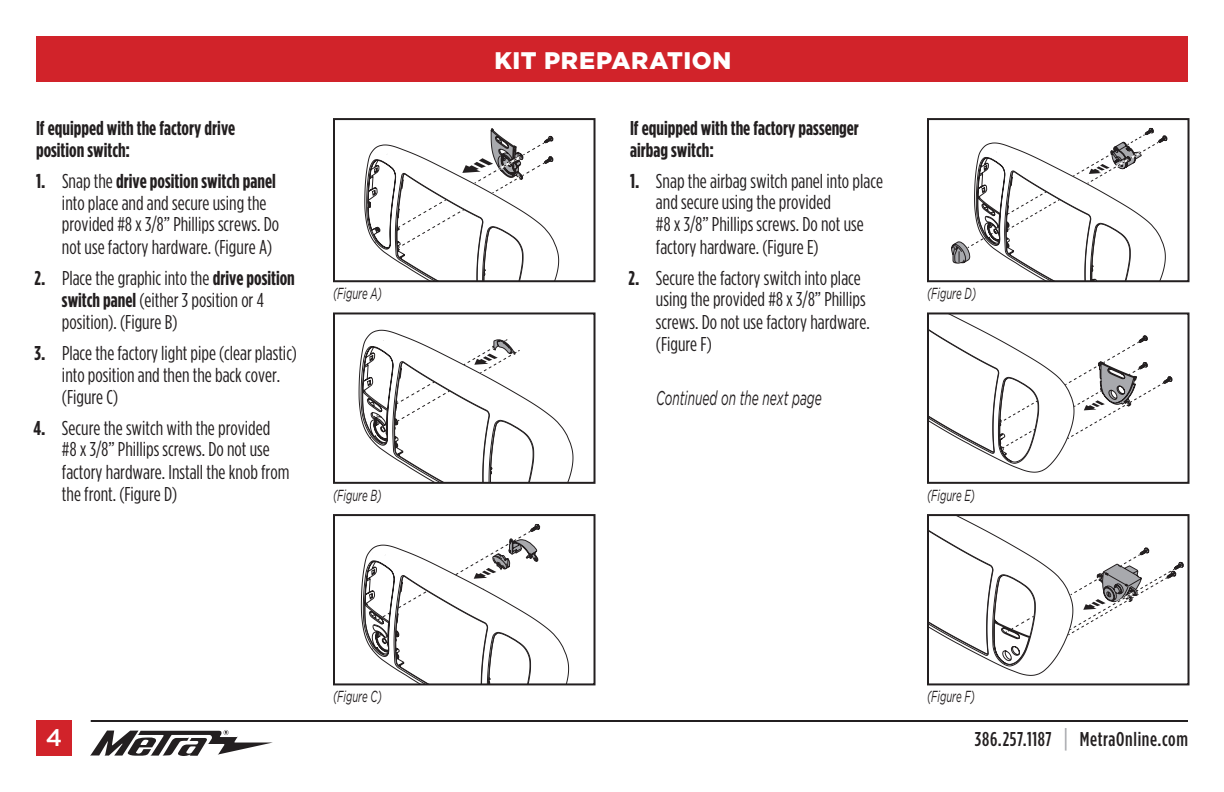
<style>
.page{position:relative;width:1224px;height:792px;background:#fff}
.page>*{position:absolute;margin:0;border:0;box-sizing:border-box;transform-origin:0 0}
.t1{font:900 24px "Gotham";letter-spacing:.025em;color:#fff}
.t2{font:500 24px "Gotham";color:#fff}
.t3{font:20px/22px "Gotham Condensed";color:#231f20}
.t4{font:700 20px/22px "Gotham Condensed";color:#231f20}
.t5{font:500 20px "Gotham Condensed";letter-spacing:.03em;color:#231f20}
.t6{font:italic 20px "Gotham";color:#231f20;scale:.6 1}
.t7{font:italic 16px "Gotham";color:#231f20;scale:.6 1}
.s1{font-weight:700}
.s2{font-size:26px;color:#a8a9ad}
</style>
<div class="page">
<div style="left:36px;top:36px;width:1152px;height:45px;background:#d1232a"></div>
<svg style="left:90px;top:730px;width:183px;height:26px"></svg>
<hr style="left:91px;top:720px;width:1097px;height:2px;background:#231f20">
<div style="left:36px;top:720px;width:36px;height:36px;background:#d1232a"></div>
<svg style="left:364px;top:128px;width:195px;height:151px"></svg>
<div style="left:333px;top:118px;width:263px;height:164px;border:2px solid #231f20"></div>
<svg style="left:951px;top:128px;width:216px;height:151px"></svg>
<div style="left:927px;top:118px;width:263px;height:164px;border:2px solid #231f20"></div>
<svg style="left:359px;top:330px;width:214px;height:151px"></svg>
<div style="left:333px;top:312px;width:263px;height:172px;border:2px solid #231f20"></div>
<svg style="left:930px;top:315px;width:242px;height:158px"></svg>
<div style="left:927px;top:312px;width:263px;height:172px;border:2px solid #231f20"></div>
<svg style="left:361px;top:524px;width:208px;height:158px"></svg>
<div style="left:333px;top:514px;width:263px;height:171px;border:2px solid #231f20"></div>
<svg style="left:930px;top:517px;width:254px;height:159px"></svg>
<div style="left:927px;top:514px;width:263px;height:171px;border:2px solid #231f20"></div>
<p class="t4" style="left:36px;top:116px;width:201px">If equipped with the factory drive position switch:</p>
<p class="t3" style="left:62px;top:170px;width:219px;text-indent:-26px"><span class="s1">1.</span> Snap the <span class="s1">drive position switch panel </span>into place and and secure using the provided #8 x 3/8” Phillips screws. Do not use factory hardware. (Figure A)</p>
<p class="t3" style="left:62px;top:266px;width:234px;text-indent:-27px"><span class="s1">2.</span> Place the graphic into the <span class="s1">drive position switch panel</span> (either 3 position or 4 position). (Figure B)</p>
<p class="t3" style="left:62px;top:341px;width:237px;text-indent:-27px"><span class="s1">3.</span> Place the factory light pipe (clear plastic) into position and then the back cover. (Figure C)</p>
<p class="t3" style="left:62px;top:416px;width:229px;text-indent:-29px"><span class="s1">4.</span> Secure the switch with the provided #8 x 3/8” Phillips screws. Do not use factory hardware. Install the knob from the front. (Figure D)</p>
<p class="t1" style="left:494px;top:46px;width:238px">KIT PREPARATION</p>
<p class="t4" style="left:630px;top:116px;width:230px">If equipped with the factory passenger airbag switch:</p>
<p class="t3" style="left:656px;top:170px;width:228px;text-indent:-26px"><span class="s1">1.</span> Snap the airbag switch panel into place and secure using the provided<br>#8 x 3/8” Phillips screws. Do not use factory hardware. (Figure E)</p>
<p class="t3" style="left:656px;top:267px;width:215px;text-indent:-27px"><span class="s1">2.</span> Secure the factory switch into place using the provided #8 x 3/8” Phillips screws. Do not use factory hardware. (Figure F)</p>
<p class="t6" style="left:656px;top:387px;width:278px">Continued on the next page</p>
<p class="t7" style="left:333px;top:285px;width:83px">(Figure A)</p>
<p class="t7" style="left:927px;top:285px;width:84px">(Figure D)</p>
<p class="t7" style="left:333px;top:486px;width:83px">(Figure B)</p>
<p class="t7" style="left:927px;top:486px;width:82px">(Figure E)</p>
<p class="t7" style="left:333px;top:688px;width:83px">(Figure C)</p>
<p class="t7" style="left:927px;top:688px;width:82px">(Figure F)</p>
<p class="t2" style="left:46px;top:724px;width:18px">4</p>
<p class="t5" style="left:975px;top:728px;width:215px">386.257.1187 <span class="s2">|</span> MetraOnline.com</p>
</div>
